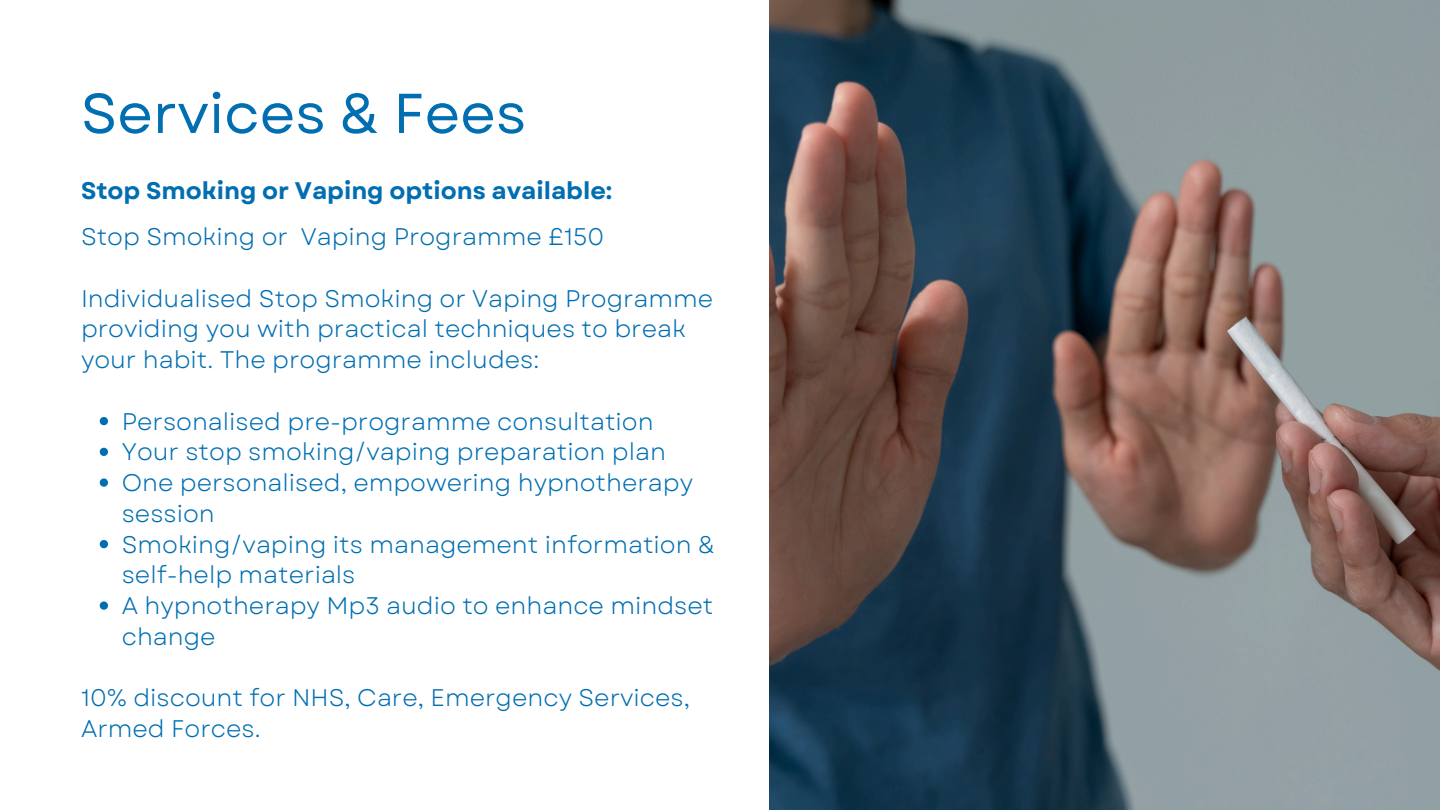
<style>
.page{position:relative;width:1440px;height:810px;background:#fff}
.page>*{position:absolute;margin:0;border:0;box-sizing:border-box;transform-origin:0 0}
.t1{font:56px "Garet";color:#016eb1}
.t2{font:24px/30.8px "Garet";color:#016eb1}
.t3{font:700 24px "Garet";color:#016eb1}
</style>
<div class="page">
<img style="left:770px;top:0;width:670px;height:810px">
<svg style="left:100px;top:417px;width:8px;height:8px"></svg>
<svg style="left:100px;top:448px;width:8px;height:8px"></svg>
<svg style="left:100px;top:478px;width:8px;height:9px"></svg>
<svg style="left:100px;top:540px;width:8px;height:8px"></svg>
<svg style="left:100px;top:601px;width:8px;height:9px"></svg>
<h2 class="t1" style="left:81px;top:73px;width:447px">Services &amp; Fees</h2>
<p class="t3" style="left:81px;top:173px;width:533px">Stop Smoking or Vaping options available:</p>
<p class="t2" style="left:81px;top:222px;width:525px">Stop Smoking or Vaping Programme £150</p>
<p class="t2" style="left:81px;top:283px;width:634px">Individualised Stop Smoking or Vaping Programme providing you with practical techniques to break your habit. The programme includes:</p>
<p class="t2" style="left:122px;top:406px;width:533px">Personalised pre-programme consultation</p>
<p class="t2" style="left:122px;top:437px;width:546px">Your stop smoking/vaping preparation plan</p>
<p class="t2" style="left:122px;top:468px;width:573px">One personalised, empowering hypnotherapy session</p>
<p class="t2" style="left:122px;top:529px;width:594px">Smoking/vaping its management information &amp; self-help materials</p>
<p class="t2" style="left:122px;top:591px;width:593px">A hypnotherapy Mp3 audio to enhance mindset change</p>
<p class="t2" style="left:81px;top:683px;width:611px">10% discount for NHS, Care, Emergency Services,<br>Armed Forces.</p>
</div>
